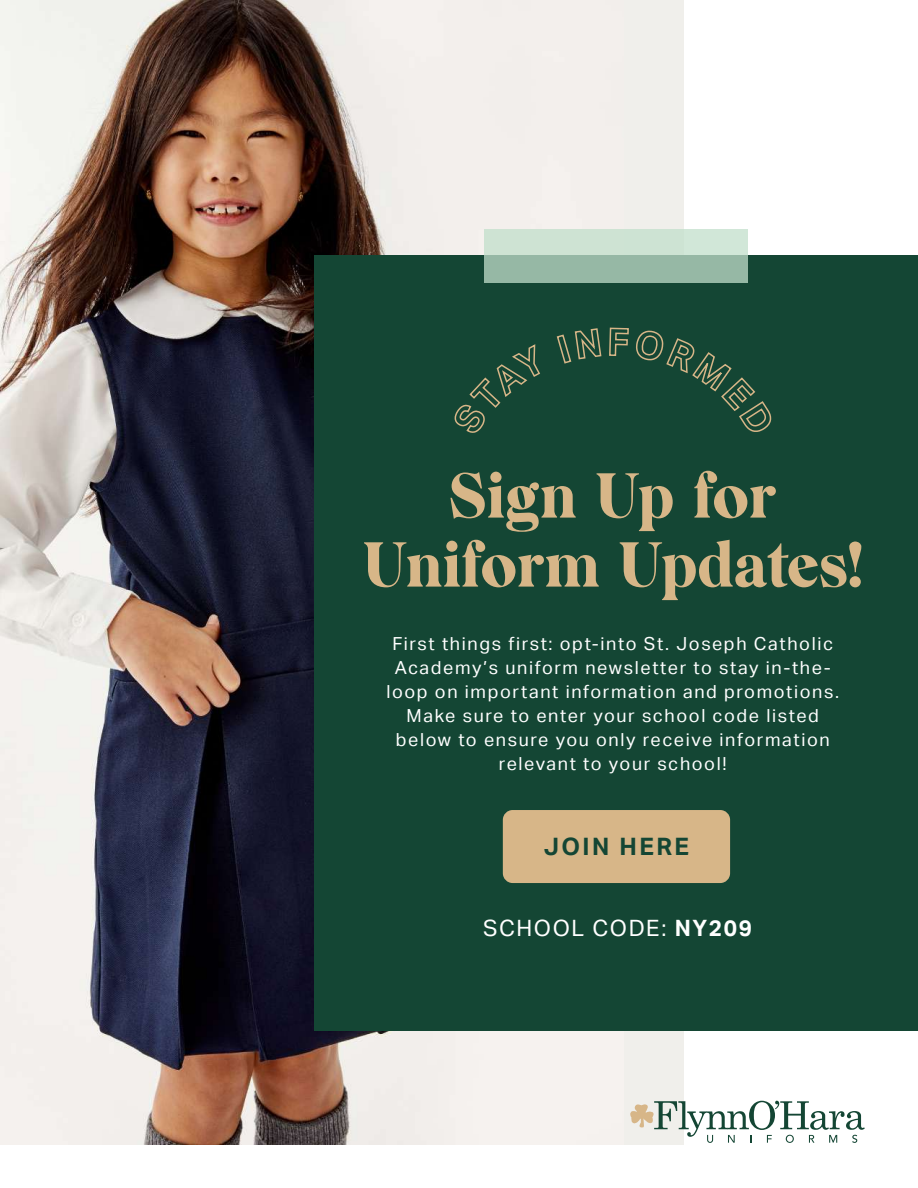
<style>
.page{position:relative;width:918px;height:1188px;background:#fff}
.page>*{position:absolute;margin:0;border:0;box-sizing:border-box;transform-origin:0 0}
.t1{font:900 61.5px/69px "Wulkan Display";color:#d7b688;text-align:center}
.t2{font:700 24px "Aktiv Grotesk";letter-spacing:.1em;color:#144634}
.t3{font:22.5px "Aktiv Grotesk";letter-spacing:.07em;color:#fff}
.t4{font:18px/24px "Aktiv Grotesk";letter-spacing:.09em;color:#fff;text-align:center}
.s1{font-weight:700}
</style>
<div class="page">
<div style="left:0;top:0;width:684px;height:1145px;background:#f0efeb"></div>
<img style="left:0;top:0;width:485px;height:1145px">
<div style="left:314px;top:255px;width:604px;height:776px;background:#144634"></div>
<div style="left:503px;top:810px;width:227px;height:73px;background:#d7b688;border-radius:10px"></div>
<svg style="left:485px;top:229px;width:263px;height:53px;background:#b1cdbc"></svg>
<svg style="left:630px;top:1101px;width:235px;height:42px"></svg>
<h1 class="t1" style="left:363px;top:463px;width:501px">Sign Up for<br>Uniform Updates!</h1>
<p class="t4" style="left:386px;top:632px;width:454px">First things first: opt-into St. Joseph Catholic Academy’s uniform newsletter to stay in-the&shy;loop on important information and promotions.<br>Make sure to enter your school code listed below to ensure you only receive information relevant to your school!</p>
<h2 class="t2" style="left:544px;top:833px;width:147px">JOIN HERE</h2>
<p class="t3" style="left:483px;top:915px;width:270px">SCHOOL CODE: <span class="s1">NY209</span></p>
</div>
